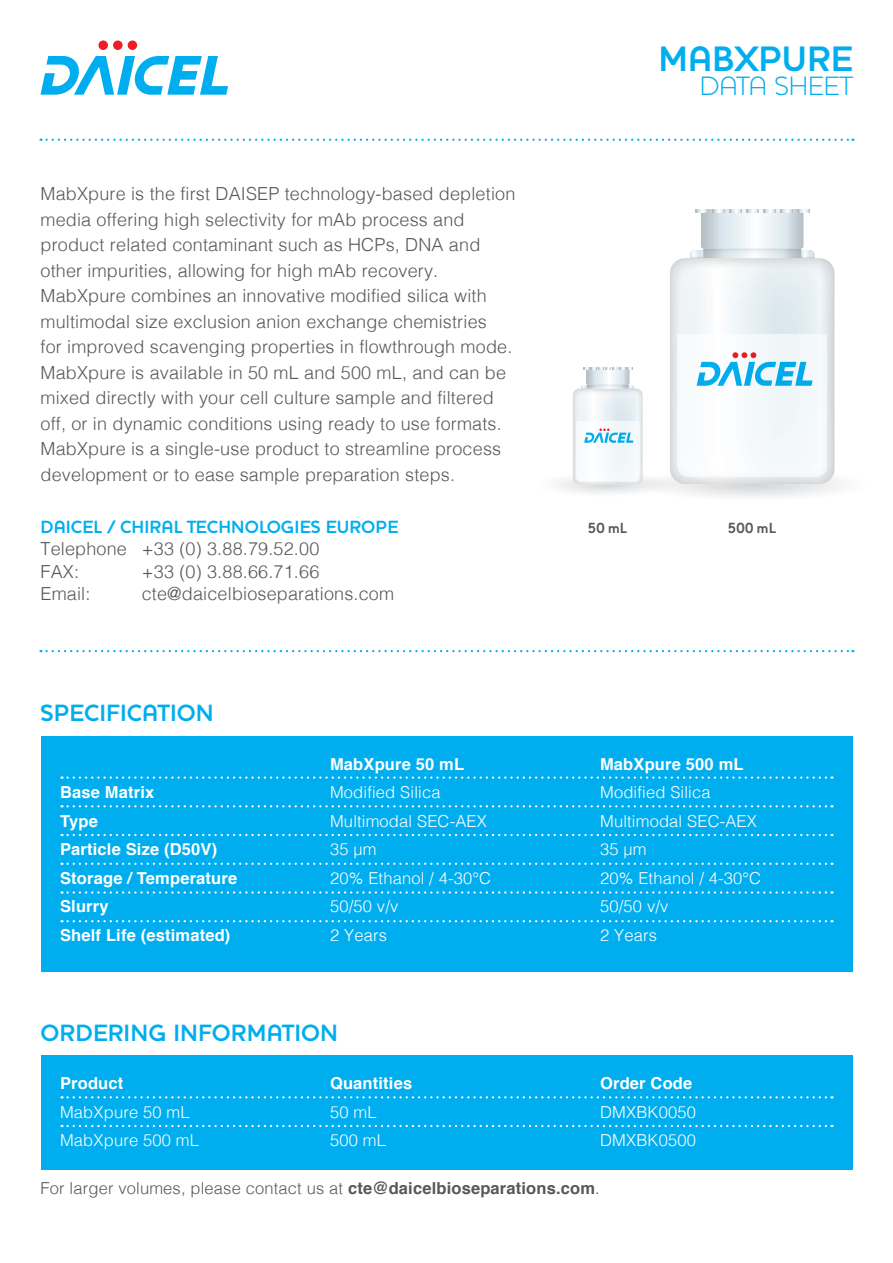
<style>
.page{position:relative;width:893px;height:1263px;background:#fff}
.page>*{position:absolute;margin:0;border:0;box-sizing:border-box;transform-origin:0 0}
.t1{font:700 36px "Houschka";color:#00aeef}
.t2{font:300 27px "Houschka";color:#00aeef}
.t3{font:700 24px "Houschka";letter-spacing:.005em;color:#00aeef}
.t4{font:300 18px/25.5px "Helvetica";letter-spacing:.01em;color:#57585a}
.t5{font:700 18px "Houschka";letter-spacing:.005em;color:#00aeef}
.t6{font:300 16.5px "Helvetica";letter-spacing:.01em;color:#fff}
.t7{font:700 16.5px "Helvetica";letter-spacing:.01em;color:#fff}
.t8{font:300 16.5px "Helvetica";letter-spacing:.01em;color:#57585a}
.t9{font:700 15px "Houschka";color:#57585a}
.s1{font-weight:700}
</style>
<div class="page">
<div style="left:40px;top:736px;width:812px;height:235px;background:#00aeef"></div>
<div style="left:128px;top:40px;width:9px;height:10px;background:#ee1d23;border-radius:50%"></div>
<div style="left:113px;top:40px;width:10px;height:10px;background:#ee1d23;border-radius:50%"></div>
<svg style="left:98px;top:40px;width:10px;height:10px"></svg>
<svg style="left:40px;top:56px;width:188px;height:39px"></svg>
<svg style="left:47px;top:139px;width:806px;height:2px"></svg>
<svg style="left:47px;top:650px;width:806px;height:2px"></svg>
<svg style="left:62px;top:776px;width:770px;height:3px"></svg>
<svg style="left:62px;top:805px;width:770px;height:2px"></svg>
<svg style="left:62px;top:834px;width:770px;height:2px"></svg>
<svg style="left:62px;top:863px;width:770px;height:2px"></svg>
<svg style="left:62px;top:891px;width:770px;height:3px"></svg>
<svg style="left:62px;top:920px;width:770px;height:2px"></svg>
<div style="left:40px;top:1056px;width:812px;height:114px;background:#00aeef"></div>
<svg style="left:62px;top:1096px;width:770px;height:2px"></svg>
<svg style="left:62px;top:1125px;width:770px;height:2px"></svg>
<svg style="left:690px;top:209px;width:124px;height:49px"></svg>
<img style="left:703px;top:248px;width:98px;height:10px">
<div style="left:677px;top:334px;width:150px;height:143px;background:#f6f9fb"></div>
<img style="left:697px;top:362px;width:20px;height:24px">
<img style="left:744px;top:362px;width:69px;height:24px">
<img style="left:717px;top:362px;width:25px;height:24px">
<svg style="left:732px;top:352px;width:24px;height:6px"></svg>
<img style="left:671px;top:474px;width:39px;height:10px">
<svg style="left:683px;top:475px;width:8px;height:2px"></svg>
<img style="left:573px;top:389px;width:70px;height:95px">
<svg style="left:581px;top:368px;width:53px;height:21px"></svg>
<img style="left:587px;top:384px;width:42px;height:5px">
<div style="left:576px;top:421px;width:63px;height:60px;background:#f6f9fb"></div>
<svg style="left:584px;top:428px;width:49px;height:15px"></svg>
<p class="t4" style="left:40px;top:180px;width:476px">MabXpure is the first DAISEP technology-based depletion media offering high selectivity for mAb process and product related contaminant such as HCPs, DNA and other impurities, allowing for high mAb recovery.<br>MabXpure combines an innovative modified silica with multimodal size exclusion anion exchange chemistries<br>for improved scavenging properties in flowthrough mode.<br>MabXpure is available in 50 mL and 500 mL, and can be mixed directly with your cell culture sample and filtered off, or in dynamic conditions using ready to use formats.<br>MabXpure is a single-use product to streamline process development or to ease sample preparation steps.</p>
<p class="t5" style="left:40px;top:516px;width:359px">DAICEL / CHIRAL TECHNOLOGIES EUROPE</p>
<p class="t4" style="left:40px;top:536px;width:280px;line-height:22.5px">Telephone +33 (0) 3.88.79.52.00<br>FAX:</p>
<p class="t4" style="left:142px;top:557px;width:179px">+33 (0) 3.88.66.71.66</p>
<p class="t4" style="left:40px;top:580px;width:51px">Email:</p>
<p class="t4" style="left:142px;top:580px;width:254px">cte@daicelbioseparations.com</p>
<h3 class="t3" style="left:40px;top:698px;width:175px">SPECIFICATION</h3>
<h1 class="t1" style="left:658px;top:37px;width:196px">MABXPURE</h1>
<h2 class="t2" style="left:700px;top:70px;width:155px">DATA SHEET</h2>
<p class="t9" style="left:588px;top:519px;width:40px">50 mL</p>
<p class="t9" style="left:728px;top:519px;width:49px">500 mL</p>
<p class="t7" style="left:330px;top:750px;width:136px">MabXpure 50 mL</p>
<p class="t7" style="left:600px;top:750px;width:145px">MabXpure 500 mL</p>
<p class="t7" style="left:60px;top:779px;width:96px">Base Matrix</p>
<p class="t6" style="left:330px;top:778px;width:112px">Modified Silica</p>
<p class="t6" style="left:600px;top:778px;width:112px">Modified Silica</p>
<p class="t7" style="left:60px;top:807px;width:39px">Type</p>
<p class="t6" style="left:330px;top:807px;width:158px">Multimodal SEC-AEX</p>
<p class="t6" style="left:600px;top:807px;width:158px">Multimodal SEC-AEX</p>
<p class="t7" style="left:60px;top:836px;width:159px">Particle Size (D50V)</p>
<p class="t6" style="left:330px;top:835px;width:48px">35 µm</p>
<p class="t6" style="left:600px;top:835px;width:48px">35 µm</p>
<p class="t7" style="left:60px;top:864px;width:179px">Storage / Temperature</p>
<p class="t6" style="left:330px;top:864px;width:163px">20% Ethanol / 4-30°C</p>
<p class="t6" style="left:600px;top:864px;width:163px">20% Ethanol / 4-30°C</p>
<p class="t7" style="left:60px;top:893px;width:50px">Slurry</p>
<p class="t6" style="left:330px;top:892px;width:70px">50/50 v/v</p>
<p class="t6" style="left:600px;top:892px;width:70px">50/50 v/v</p>
<p class="t7" style="left:60px;top:921px;width:172px">Shelf Life (estimated)</p>
<p class="t6" style="left:330px;top:921px;width:58px">2 Years</p>
<p class="t6" style="left:600px;top:921px;width:58px">2 Years</p>
<h3 class="t3" style="left:40px;top:1018px;width:299px">ORDERING INFORMATION</h3>
<p class="t7" style="left:60px;top:1070px;width:65px">Product</p>
<p class="t7" style="left:330px;top:1070px;width:84px">Quantities</p>
<p class="t7" style="left:600px;top:1070px;width:94px">Order Code</p>
<p class="t6" style="left:60px;top:1098px;width:131px">MabXpure 50 mL</p>
<p class="t6" style="left:330px;top:1098px;width:48px">50 mL</p>
<p class="t6" style="left:600px;top:1098px;width:97px">DMXBK0050</p>
<p class="t6" style="left:60px;top:1126px;width:140px">MabXpure 500 mL</p>
<p class="t6" style="left:330px;top:1126px;width:57px">500 mL</p>
<p class="t6" style="left:600px;top:1126px;width:97px">DMXBK0500</p>
<p class="t8" style="left:40px;top:1174px;width:561px">For larger volumes, please contact us at <span class="s1">cte@daicelbioseparations.com</span>.</p>
</div>
